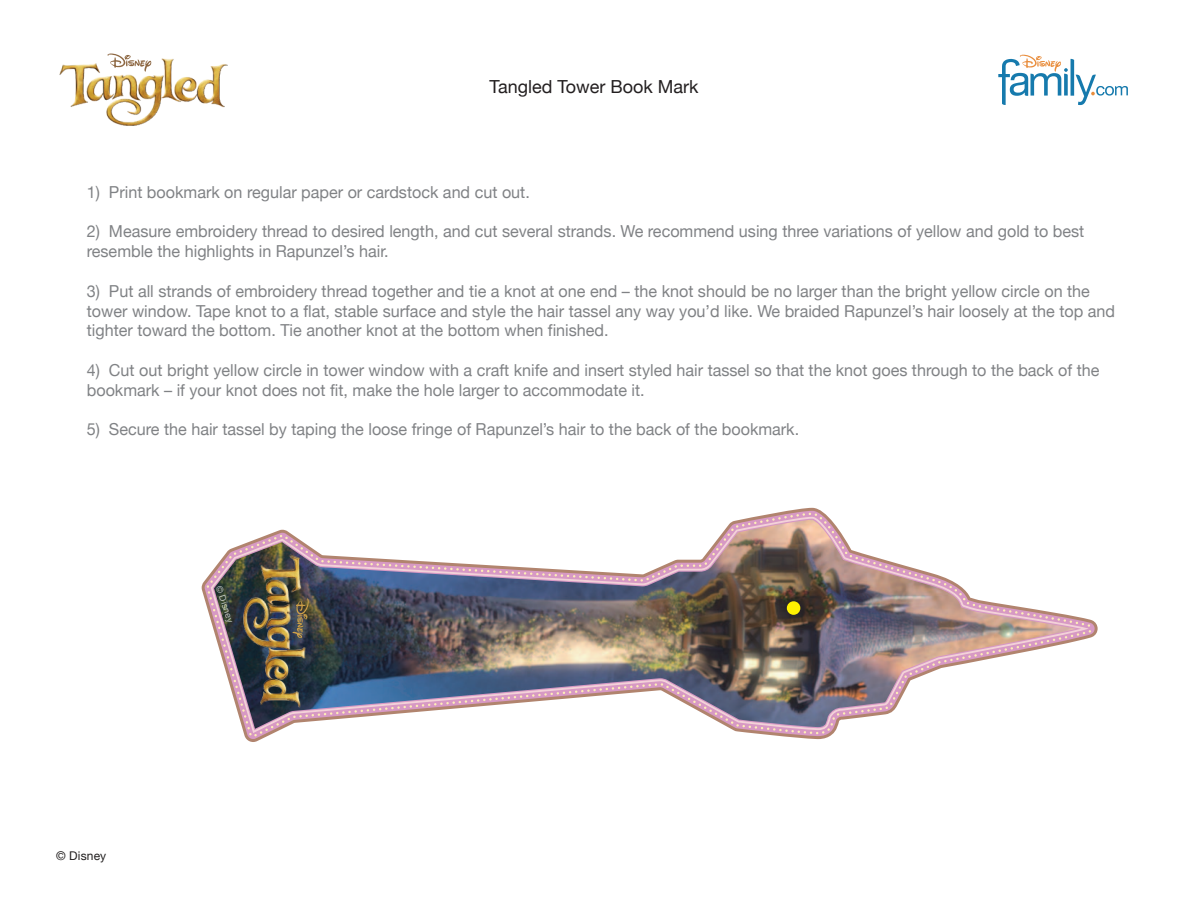
<style>
.page{position:relative;width:1188px;height:918px;background:#fff}
.page>*{position:absolute;margin:0;border:0;box-sizing:border-box;transform-origin:0 0}
.t1{font:18px "Helvetica Neue";color:#231f20}
.t2{font:16.5px/19.8px "Helvetica Neue";color:#808285}
.t3{font:12px "Helvetica Neue";letter-spacing:.02em;color:#211e1e}
.t4{font:9px "Helvetica Neue";color:#fff}
</style>
<div class="page">
<svg style="left:205px;top:512px;width:888px;height:227px"></svg>
<img style="left:211px;top:517px;width:878px;height:216px">
<div style="left:787px;top:601px;width:13px;height:14px;background:#fff101;border-radius:50%"></div>
<svg style="left:998px;top:55px;width:130px;height:50px"></svg>
<img style="left:59px;top:53px;width:169px;height:73px">
<img style="left:237px;top:551px;width:80px;height:159px">
<p class="t1" style="left:490px;top:76px;width:210px">Tangled Tower Book Mark</p>
<p class="t2" style="left:87px;top:182px;width:445px">1) Print bookmark on regular paper or cardstock and cut out.</p>
<p class="t2" style="left:87px;top:221px;width:999px">2) Measure embroidery thread to desired length, and cut several strands. We recommend using three variations of yellow and gold to best resemble the highlights in Rapunzel’s hair.</p>
<p class="t2" style="left:87px;top:281px;width:1030px">3) Put all strands of embroidery thread together and tie a knot at one end – the knot should be no larger than the bright yellow circle on the tower window. Tape knot to a flat, stable surface and style the hair tassel any way you’d like. We braided Rapunzel’s hair loosely at the top and tighter toward the bottom. Tie another knot at the bottom when finished.</p>
<p class="t2" style="left:87px;top:360px;width:1014px">4) Cut out bright yellow circle in tower window with a craft knife and insert styled hair tassel so that the knot goes through to the back of the bookmark – if your knot does not fit, make the hole larger to accommodate it.</p>
<p class="t2" style="left:87px;top:419px;width:714px">5) Secure the hair tassel by taping the loose fringe of Rapunzel’s hair to the back of the bookmark.</p>
<p class="t3" style="left:56px;top:849px;width:52px">© Disney</p>
<p class="t4" style="left:224px;top:585px;width:39px;rotate:71deg">© Disney</p>
</div>
